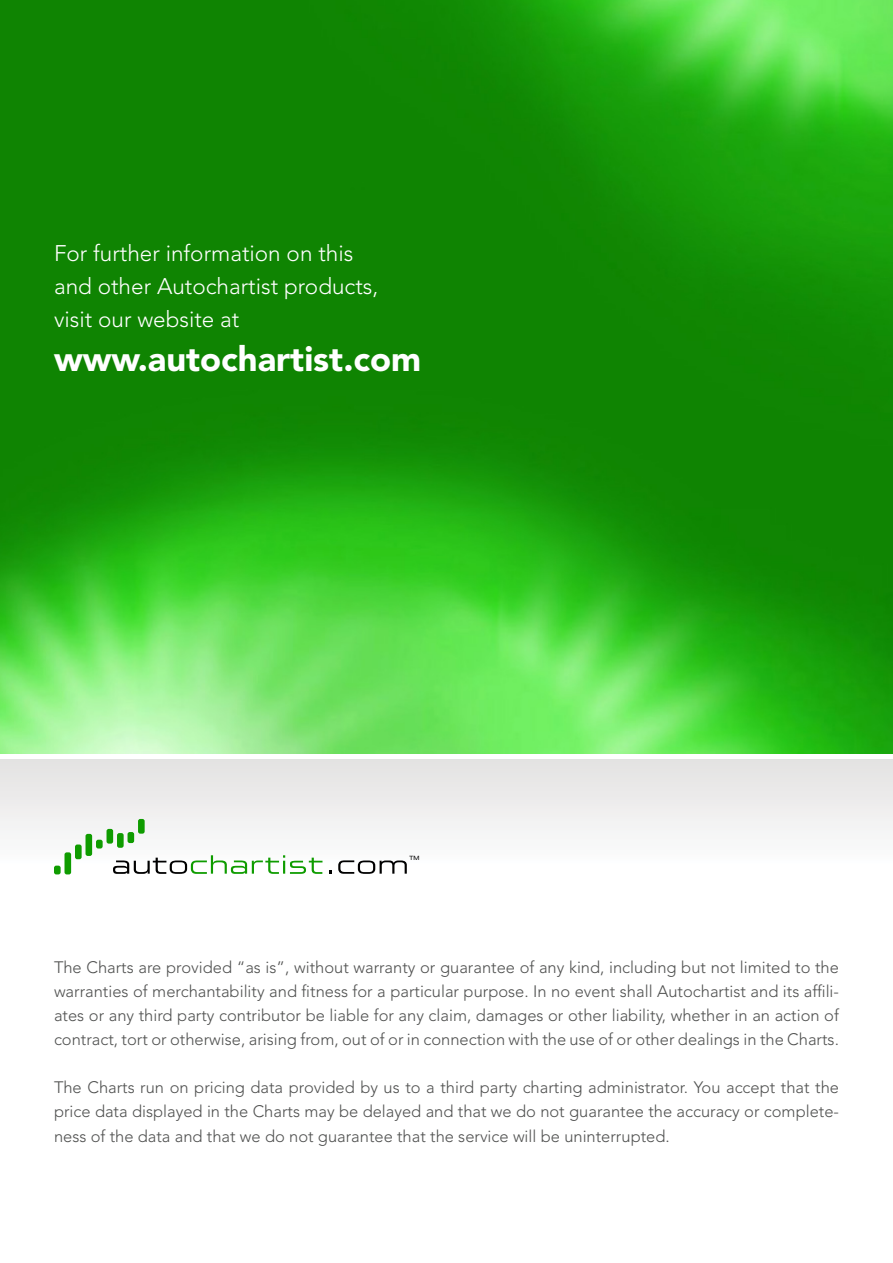
<style>
.page{position:relative;width:893px;height:1263px;background:#fff}
.page>*{position:absolute;margin:0;border:0;box-sizing:border-box;transform-origin:0 0}
.t1{font:900 34.5px "Avenir LT Std";color:#fff}
.t2{font:300 22.5px/33px "Avenir LT Std";color:#fff}
.t3{font:300 16.5px/24px "Avenir LT Std";color:#505150;text-align:justify}
.t4{font:expanded 5.85px "Helvetica Neue";color:#000}
</style>
<div class="page">
<div style="left:0;top:759px;width:893px;height:228px;background:linear-gradient(to bottom,#eae9e9,#fff)"></div>
<svg style="left:113px;top:855px;width:209px;height:19px"></svg>
<svg style="left:338px;top:860px;width:69px;height:14px"></svg>
<div style="left:54px;top:866px;width:7px;height:8px;background:#0f9c00;border-radius:2px"></div>
<div style="left:65px;top:852px;width:6px;height:22px;background:#0f9c00;border-radius:2px"></div>
<div style="left:75px;top:844px;width:7px;height:15px;background:#0f9c00;border-radius:2px"></div>
<div style="left:86px;top:834px;width:6px;height:22px;background:#0f9c00;border-radius:2px"></div>
<div style="left:96px;top:840px;width:7px;height:8px;background:#0f9c00;border-radius:2px"></div>
<div style="left:107px;top:829px;width:6px;height:15px;background:#0f9c00;border-radius:2px"></div>
<div style="left:117px;top:833px;width:7px;height:15px;background:#0f9c00;border-radius:2px"></div>
<div style="left:128px;top:832px;width:6px;height:11px;background:#0f9c00;border-radius:2px"></div>
<div style="left:138px;top:819px;width:7px;height:15px;background:#0f9c00;border-radius:2px"></div>
<img style="left:0;top:0;width:893px;height:753px">
<h2 class="t2" style="left:54px;top:237px;width:326px">For further information on this and other Autochartist products, visit our website at</h2>
<h1 class="t1" style="left:54px;top:338px;width:369px">www.autochartist.com</h1>
<p class="t4" style="left:409px;top:855px;width:11px">TM</p>
<p class="t3" style="left:54px;top:956px;width:787px">The Charts are provided “as is”, without warranty or guarantee of any kind, including but not limited to the warranties of merchantability and fitness for a particular purpose. In no event shall Autochartist and its affili&shy;ates or any third party contributor be liable for any claim, damages or other liability, whether in an action of contract, tort or otherwise, arising from, out of or in connection with the use of or other dealings in the Charts.</p>
<p class="t3" style="left:54px;top:1076px;width:787px">The Charts run on pricing data provided by us to a third party charting administrator. You accept that the price data displayed in the Charts may be delayed and that we do not guarantee the accuracy or complete&shy;ness of the data and that we do not guarantee that the service will be uninterrupted.</p>
</div>
